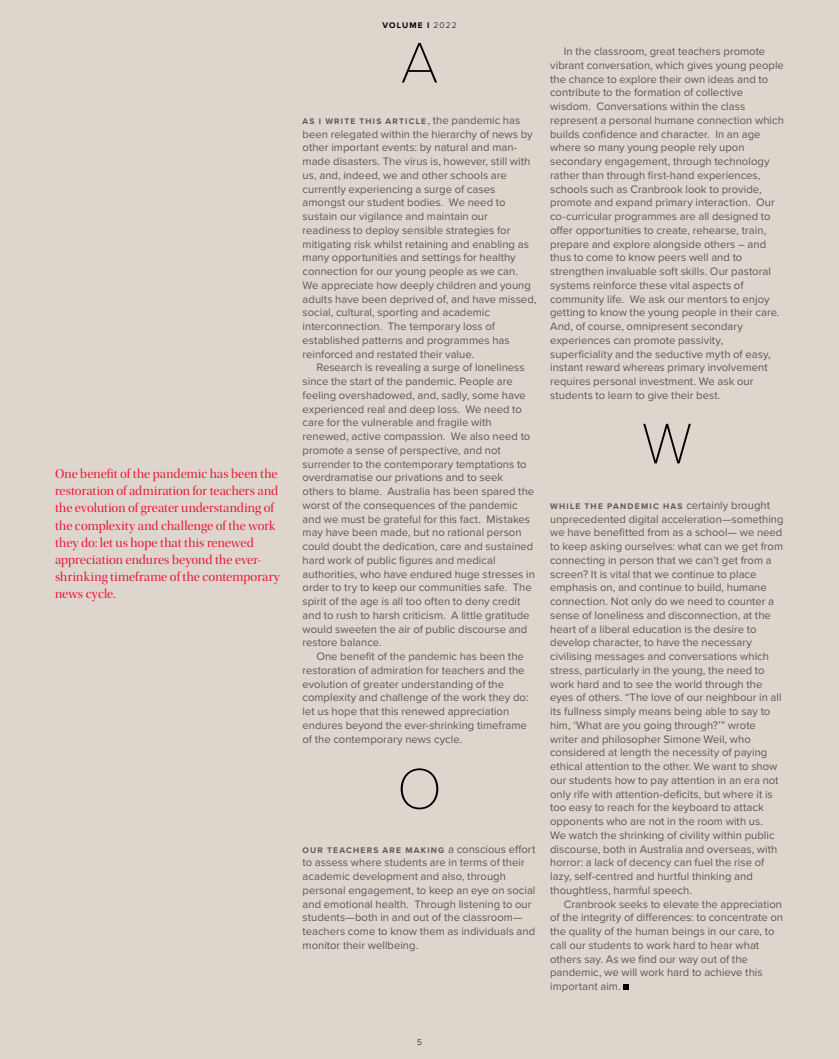
<style>
.page{position:relative;width:839px;height:1059px;background:#ded6cd}
.page>*{position:absolute;margin:0;border:0;box-sizing:border-box;transform-origin:0 0}
.t1{font:100 59.38px "Proxima Nova T";color:#000}
.t2{font:13.12px/17.2px "Utopia Std Disp";color:#e71939}
.t3{font:11.25px/13.8px "Proxima Nova";color:#58595b}
.t4{font:700 8.5px "Proxima Nova";letter-spacing:.145em;color:#58595b}
.t5{font:700 8.5px "Proxima Nova";letter-spacing:.145em;color:#000}
.t6{font:300 8.5px "Proxima Nova";color:#000}
.s1{font-weight:300}
.s2{font-weight:400;font-size:11.25px}
</style>
<div class="page">
<svg style="left:623px;top:984px;width:6px;height:6px"></svg>
<p class="t2" style="left:55px;top:465px;width:226px">One benefit of the pandemic has been the restoration of admiration for teachers and the evolution of greater understanding of the complexity and challenge of the work they do: let us hope that this renewed appreciation endures beyond the ever&shy;shrinking timeframe of the contemporary news cycle.</p>
<p class="t5" style="left:382px;top:18px;width:76px">VOLUME I <span class="s1">2022</span></p>
<h1 class="t1" style="left:400px;top:18px;width:39px">A</h1>
<p class="t4" style="left:302px;top:115px;width:219px">AS I WRITE THIS ARTICLE<span class="s2">, the pandemic has</span></p>
<p class="t3" style="left:303px;top:126px;width:235px">been relegated within the hierarchy of news by other important events: by natural and man&shy;made disasters. The virus is, however, still with us, and, indeed, we and other schools are currently experiencing a surge of cases amongst our student bodies. We need to sustain our vigilance and maintain our readiness to deploy sensible strategies for mitigating risk whilst retaining and enabling as many opportunities and settings for healthy connection for our young people as we can.<br>We appreciate how deeply children and young adults have been deprived of, and have missed, social, cultural, sporting and academic interconnection. The temporary loss of established patterns and programmes has reinforced and restated their value.</p>
<p class="t3" style="left:303px;top:360px;width:234px;text-indent:14px">Research is revealing a surge of loneliness since the start of the pandemic. People are feeling overshadowed, and, sadly, some have experienced real and deep loss. We need to care for the vulnerable and fragile with renewed, active compassion. We also need to promote a sense of perspective, and not surrender to the contemporary temptations to overdramatise our privations and to seek others to blame. Australia has been spared the worst of the consequences of the pandemic and we must be grateful for this fact. Mistakes may have been made, but no rational person could doubt the dedication, care and sustained hard work of public figures and medical authorities, who have endured huge stresses in order to try to keep our communities safe. The spirit of the age is all too often to deny credit and to rush to harsh criticism. A little gratitude would sweeten the air of public discourse and restore balance.</p>
<p class="t3" style="left:303px;top:649px;width:227px;text-indent:14px">One benefit of the pandemic has been the restoration of admiration for teachers and the evolution of greater understanding of the complexity and challenge of the work they do: let us hope that this renewed appreciation endures beyond the ever-shrinking timeframe of the contemporary news cycle.</p>
<h1 class="t1" style="left:397px;top:744px;width:47px">O</h1>
<p class="t4" style="left:302px;top:843px;width:234px">OUR TEACHERS ARE MAKING <span class="s2">a conscious effort</span></p>
<p class="t3" style="left:302px;top:855px;width:234px">to assess where students are in terms of their academic development and also, through personal engagement, to keep an eye on social and emotional health. Through listening to our students—both in and out of the classroom— teachers come to know them as individuals and monitor their wellbeing.</p>
<p class="t3" style="left:550px;top:44px;width:235px;text-indent:14px">In the classroom, great teachers promote vibrant conversation, which gives young people the chance to explore their own ideas and to contribute to the formation of collective wisdom. Conversations within the class represent a personal humane connection which builds confidence and character. In an age where so many young people rely upon secondary engagement, through technology rather than through first-hand experiences, schools such as Cranbrook look to provide, promote and expand primary interaction. Our co-curricular programmes are all designed to offer opportunities to create, rehearse, train, prepare and explore alongside others – and thus to come to know peers well and to strengthen invaluable soft skills. Our pastoral systems reinforce these vital aspects of community life. We ask our mentors to enjoy getting to know the young people in their care.<br>And, of course, omnipresent secondary experiences can promote passivity, superficiality and the seductive myth of easy, instant reward whereas primary involvement requires personal investment. We ask our students to learn to give their best.</p>
<h1 class="t1" style="left:642px;top:399px;width:52px">W</h1>
<p class="t4" style="left:550px;top:500px;width:221px">WHILE THE PANDEMIC HAS <span class="s2">certainly brought</span></p>
<p class="t3" style="left:550px;top:511px;width:235px">unprecedented digital acceleration—something we have benefitted from as a school— we need to keep asking ourselves: what can we get from connecting in person that we can’t get from a screen? It is vital that we continue to place emphasis on, and continue to build, humane connection. Not only do we need to counter a sense of loneliness and disconnection, at the heart of a liberal education is the desire to develop character, to have the necessary civilising messages and conversations which stress, particularly in the young, the need to work hard and to see the world through the eyes of others. “The love of our neighbour in all its fullness simply means being able to say to him, ‘What are you going through?’” wrote writer and philosopher Simone Weil, who considered at length the necessity of paying ethical attention to the other. We want to show our students how to pay attention in an era not only rife with attention-deficits, but where it is too easy to reach for the keyboard to attack opponents who are not in the room with us.<br>We watch the shrinking of civility within public discourse, both in Australia and overseas, with horror: a lack of decency can fuel the rise of lazy, self-centred and hurtful thinking and thoughtless, harmful speech.</p>
<p class="t3" style="left:550px;top:896px;width:234px;text-indent:14px">Cranbrook seeks to elevate the appreciation of the integrity of differences: to concentrate on the quality of the human beings in our care, to call our students to work hard to hear what others say. As we find our way out of the pandemic, we will work hard to achieve this important aim.</p>
<p class="t6" style="left:417px;top:1036px;width:6px">5</p>
</div>
